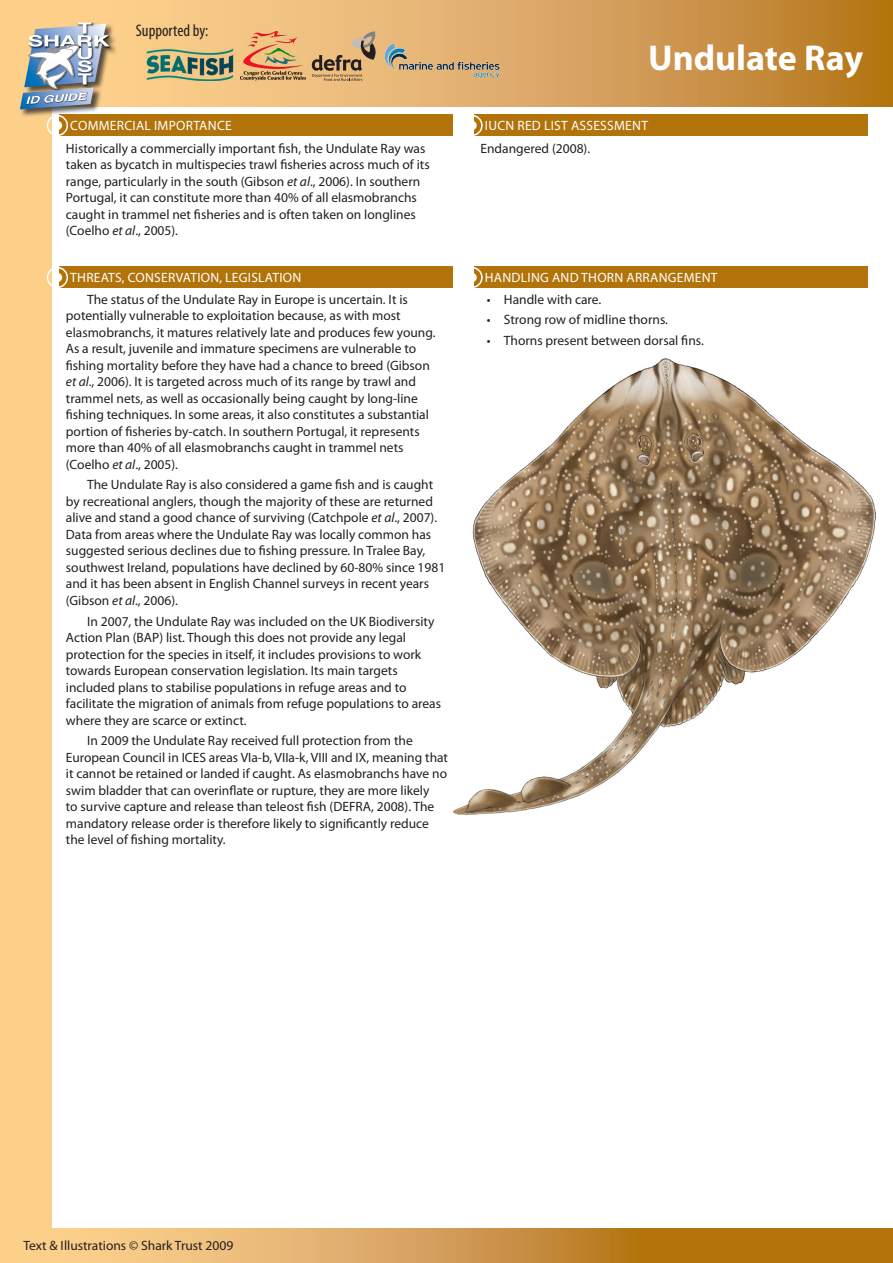
<style>
.page{position:relative;width:893px;height:1263px;background:#fff}
.page>*{position:absolute;margin:0;border:0;box-sizing:border-box;transform-origin:0 0}
.Species_header_back{font:700 36px "Myriad Pro";color:#fff}
.Body_text{font:condensed 16.8px "Myriad Pro";color:#231f20}
.Body_text-2{font:13.5px/16.5px "Myriad Pro";color:#231f20}
.Headers{font:13.5px "Myriad Pro";letter-spacing:.02em;color:#fff}
.Body_text_bullets{font:13.5px "Myriad Pro";color:#231f20}
.Labels{font:13.5px "Myriad Pro";color:#231f20}
.s1{font-style:italic}
</style>
<div class="page">
<svg style="left:51px;top:0;width:842px;height:106px;background:#d9a45d"></svg>
<svg style="left:51px;top:1229px;width:842px;height:34px;background:#d09949"></svg>
<div style="left:0;top:0;width:51px;height:1263px;background:#fed18b"></div>
<div style="left:24px;top:21px;width:94px;height:77px;background:#231f20;opacity:.75"></div>
<img style="left:110px;top:34px;width:2px;height:15px">
<img style="left:77px;top:21px;width:17px;height:1px">
<div style="left:19px;top:87px;width:82px;height:31px;background:#231f20;opacity:.75"></div>
<img style="left:20px;top:22px;width:90px;height:87px">
<div style="left:60px;top:115px;width:393px;height:21px;background:#b2730b"></div>
<div style="left:47px;top:115px;width:21px;height:21px;border:2px solid #fff;border-radius:50%"></div>
<div style="left:53px;top:121px;width:9px;height:9px;background:#fff;border-radius:50%"></div>
<div style="left:474px;top:115px;width:393px;height:21px;background:#b2730b"></div>
<div style="left:461px;top:115px;width:22px;height:21px;border:2px solid #fff;border-radius:50%"></div>
<div style="left:467px;top:121px;width:10px;height:9px;background:#fff;border-radius:50%"></div>
<div style="left:60px;top:267px;width:393px;height:21px;background:#b2730b"></div>
<div style="left:47px;top:267px;width:21px;height:21px;border:2px solid #fff;border-radius:50%"></div>
<div style="left:53px;top:273px;width:9px;height:9px;background:#fff;border-radius:50%"></div>
<div style="left:474px;top:267px;width:393px;height:21px;background:#b2730b"></div>
<div style="left:461px;top:267px;width:22px;height:21px;border:2px solid #fff;border-radius:50%"></div>
<div style="left:467px;top:273px;width:10px;height:9px;background:#fff;border-radius:50%"></div>
<img style="left:453px;top:358px;width:422px;height:456px">
<img style="left:147px;top:48px;width:87px;height:33px">
<svg style="left:312px;top:31px;width:64px;height:50px;background:#c49f6f"></svg>
<img style="left:240px;top:31px;width:65px;height:50px">
<img style="left:382px;top:40px;width:122px;height:41px">
<p class="Body_text" style="left:136px;top:20px;width:74px">Supported by:</p>
<p class="Headers" style="left:70px;top:117px;width:163px">COMMERCIAL IMPORTANCE</p>
<p class="Body_text-2" style="left:66px;top:140px;width:365px">Historically a commercially important fish, the Undulate Ray was taken as bycatch in multispecies trawl fisheries across much of its range, particularly in the south (Gibson <span class="s1">et al</span>., 2006). In southern Portugal, it can constitute more than 40% of all elasmobranchs caught in trammel net fisheries and is often taken on longlines (Coelho <span class="s1">et al</span>., 2005).</p>
<p class="Headers" style="left:70px;top:269px;width:233px">THREATS, CONSERVATION, LEGISLATION</p>
<p class="Body_text-2" style="left:66px;top:291px;width:371px;text-indent:21px">The status of the Undulate Ray in Europe is uncertain. It is potentially vulnerable to exploitation because, as with most elasmobranchs, it matures relatively late and produces few young.<br>As a result, juvenile and immature specimens are vulnerable to fishing mortality before they have had a chance to breed (Gibson <span class="s1">et al</span>., 2006). It is targeted across much of its range by trawl and trammel nets, as well as occasionally being caught by long-line fishing techniques. In some areas, it also constitutes a substantial portion of fisheries by-catch. In southern Portugal, it represents more than 40% of all elasmobranchs caught in trammel nets (Coelho <span class="s1">et al</span>., 2005).</p>
<p class="Body_text-2" style="left:66px;top:476px;width:381px;text-indent:21px">The Undulate Ray is also considered a game fish and is caught by recreational anglers, though the majority of these are returned alive and stand a good chance of surviving (Catchpole <span class="s1">et al</span>., 2007).<br>Data from areas where the Undulate Ray was locally common has suggested serious declines due to fishing pressure. In Tralee Bay, southwest Ireland, populations have declined by 60-80% since 1981 and it has been absent in English Channel surveys in recent years (Gibson <span class="s1">et al</span>., 2006).</p>
<p class="Body_text-2" style="left:66px;top:613px;width:377px;text-indent:21px">In 2007, the Undulate Ray was included on the UK Biodiversity Action Plan (BAP) list. Though this does not provide any legal protection for the species in itself, it includes provisions to work towards European conservation legislation. Its main targets included plans to stabilise populations in refuge areas and to facilitate the migration of animals from refuge populations to areas where they are scarce or extinct.</p>
<p class="Body_text-2" style="left:66px;top:732px;width:384px;text-indent:21px">In 2009 the Undulate Ray received full protection from the European Council in ICES areas VIa-b, VIIa-k, VIII and IX, meaning that it cannot be retained or landed if caught. As elasmobranchs have no swim bladder that can overinflate or rupture, they are more likely<br>to survive capture and release than teleost fish (DEFRA, 2008). The mandatory release order is therefore likely to significantly reduce the level of fishing mortality.</p>
<p class="Species_header_back" style="left:648px;top:34px;width:217px">Undulate Ray</p>
<p class="Headers" style="left:485px;top:117px;width:165px">IUCN RED LIST ASSESSMENT</p>
<p class="Body_text-2" style="left:480px;top:140px;width:111px">Endangered (2008).</p>
<p class="Headers" style="left:485px;top:269px;width:234px">HANDLING AND THORN ARRANGEMENT</p>
<p class="Body_text_bullets" style="left:487px;top:291px;width:116px">• Handle with care.</p>
<p class="Body_text_bullets" style="left:487px;top:311px;width:183px">• Strong row of midline thorns.</p>
<p class="Body_text_bullets" style="left:487px;top:332px;width:218px">• Thorns present between dorsal fins.</p>
<p class="Labels" style="left:23px;top:1237px;width:211px">Text &amp; Illustrations © Shark Trust 2009</p>
</div>
